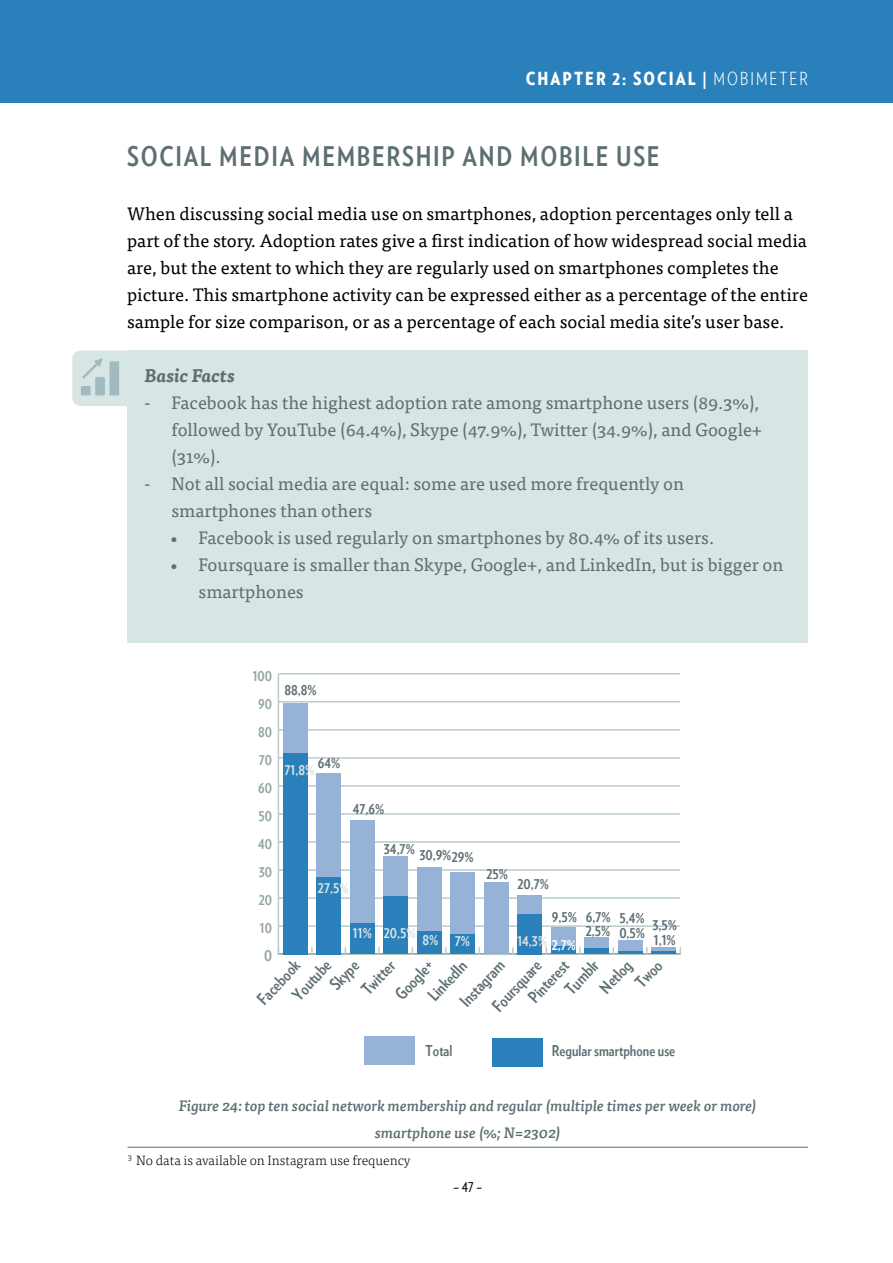
<style>
.page{position:relative;width:893px;height:1263px;background:#fff}
.page>*{position:absolute;margin:0;border:0;box-sizing:border-box;transform-origin:0 0}
.t1{font:700 27px "Verlag Condensed";letter-spacing:.065em;color:#5d6f73}
.t2{font:18px/27px "Tisa OT";color:#000}
.t3{font:18px/27px "Tisa OT";color:#5d6f73}
.t4{font:900 18px "Verlag Condensed";letter-spacing:.115em;color:#fff}
.t5{font:italic 700 18px "Tisa OT";color:#5d6f73}
.t6{font:700 16.5px/22.6px "Verlag Condensed";color:#5d6f73}
.t7{font:700 16.5px "Verlag Condensed";color:#95a4a5}
.t8{font:italic 500 15px/27px "Tisa OT";color:#5d6f73;text-align:center}
.t9{font:700 15px "Verlag Condensed";color:#5d6f73}
.t10{font:700 15px "Verlag Condensed";color:#d8e5e5}
.t11{font:700 15px "Verlag Condensed";color:#95a4a5}
.t12{font:15px "Verlag Condensed";color:#000}
.t13{font:700 15px "Verlag Condensed";color:#fff}
.t14{font:300 13.5px "Tisa OT";color:#000}
.s1{font-weight:300}
</style>
<div class="page">
<div style="left:0;top:0;width:893px;height:103px;background:#2980ba"></div>
<svg style="left:311px;top:947px;width:2px;height:6px"></svg>
<svg style="left:378px;top:947px;width:2px;height:6px"></svg>
<svg style="left:445px;top:947px;width:2px;height:6px"></svg>
<svg style="left:512px;top:947px;width:2px;height:6px"></svg>
<svg style="left:579px;top:947px;width:2px;height:6px"></svg>
<svg style="left:646px;top:947px;width:2px;height:6px"></svg>
<hr style="left:278px;top:674px;width:1px;height:280px;background:#b9cccc">
<hr style="left:278px;top:953px;width:402px;height:2px;background:#b9cccc">
<hr style="left:278px;top:925px;width:402px;height:2px;background:#b9cccc">
<hr style="left:278px;top:897px;width:402px;height:2px;background:#b9cccc">
<hr style="left:278px;top:869px;width:402px;height:2px;background:#b9cccc">
<hr style="left:278px;top:841px;width:402px;height:2px;background:#b9cccc">
<hr style="left:278px;top:813px;width:402px;height:2px;background:#b9cccc">
<hr style="left:278px;top:785px;width:402px;height:2px;background:#b9cccc">
<hr style="left:278px;top:757px;width:402px;height:2px;background:#b9cccc">
<hr style="left:278px;top:729px;width:402px;height:1px;background:#b9cccc">
<hr style="left:278px;top:701px;width:402px;height:1px;background:#b9cccc">
<hr style="left:278px;top:673px;width:402px;height:1px;background:#b9cccc">
<div style="left:365px;top:1037px;width:50px;height:28px;background:#96b3d7"></div>
<div style="left:283px;top:704px;width:24px;height:49px;background:#96b3d7"></div>
<div style="left:317px;top:773px;width:24px;height:104px;background:#96b3d7"></div>
<div style="left:350px;top:820px;width:24px;height:103px;background:#96b3d7"></div>
<div style="left:384px;top:856px;width:24px;height:41px;background:#96b3d7"></div>
<div style="left:417px;top:867px;width:24px;height:65px;background:#96b3d7"></div>
<div style="left:451px;top:872px;width:24px;height:62px;background:#96b3d7"></div>
<div style="left:484px;top:882px;width:24px;height:72px;background:#96b3d7"></div>
<div style="left:517px;top:896px;width:25px;height:18px;background:#96b3d7"></div>
<div style="left:551px;top:927px;width:24px;height:20px;background:#96b3d7"></div>
<div style="left:584px;top:937px;width:25px;height:11px;background:#96b3d7"></div>
<div style="left:618px;top:940px;width:24px;height:11px;background:#96b3d7"></div>
<hr style="left:651px;top:947px;width:25px;height:4px;background:#96b3d7">
<div style="left:492px;top:1038px;width:50px;height:28px;background:#2980ba"></div>
<div style="left:283px;top:753px;width:24px;height:201px;background:#2980ba"></div>
<div style="left:317px;top:877px;width:24px;height:77px;background:#2980ba"></div>
<div style="left:350px;top:923px;width:24px;height:31px;background:#2980ba"></div>
<div style="left:384px;top:897px;width:24px;height:57px;background:#2980ba"></div>
<div style="left:417px;top:932px;width:24px;height:22px;background:#2980ba"></div>
<div style="left:451px;top:934px;width:24px;height:20px;background:#2980ba"></div>
<div style="left:517px;top:914px;width:25px;height:40px;background:#2980ba"></div>
<div style="left:551px;top:947px;width:24px;height:7px;background:#2980ba"></div>
<div style="left:584px;top:948px;width:25px;height:6px;background:#2980ba"></div>
<hr style="left:618px;top:951px;width:24px;height:3px;background:#2980ba">
<hr style="left:651px;top:951px;width:25px;height:3px;background:#2980ba">
<div style="left:128px;top:351px;width:680px;height:292px;background:#d8e5e5"></div>
<svg style="left:72px;top:351px;width:56px;height:55px;background:#ccdbdd"></svg>
<hr style="left:128px;top:1147px;width:680px;height:1px;background:#5d6f73">
<p class="t4" style="left:526px;top:65px;width:284px">CHAPTER 2: SOCIAL | <span class="s1">MOBIMETER</span></p>
<h1 class="t1" style="left:127px;top:136px;width:534px">SOCIAL MEDIA MEMBERSHIP AND MOBILE USE</h1>
<p class="t2" style="left:127px;top:200px;width:682px">When discussing social media use on smartphones, adoption percentages only tell a part of the story. Adoption rates give a first indication of how widespread social media are, but the extent to which they are regularly used on smartphones completes the picture. This smartphone activity can be expressed either as a percentage of the entire sample for size comparison, or as a percentage of each social media site’s user base.</p>
<p class="t5" style="left:145px;top:364px;width:92px">Basic Facts</p>
<p class="t3" style="left:172px;top:389px;width:592px;text-indent:-27px">- Facebook has the highest adoption rate among smartphone users (89. 3%), followed by YouTube (64.4%), Skype (47. 9%), Twitter (34. 9%), and Google+ (31%).</p>
<p class="t3" style="left:172px;top:470px;width:514px;text-indent:-27px">- Not all social media are equal: some are used more frequently on smartphones than others</p>
<p class="t3" style="left:169px;top:524px;width:544px">• Facebook is used regularly on smartphones by 80.4% of its users.</p>
<p class="t3" style="left:199px;top:551px;width:586px;text-indent:-30px">• Foursquare is smaller than Skype, Google+, and LinkedIn, but is bigger on smartphones</p>
<p class="t11" style="left:253px;top:664px;width:21px">100</p>
<p class="t11" style="left:258px;top:692px;width:15px">90</p>
<p class="t11" style="left:258px;top:720px;width:15px">80</p>
<p class="t11" style="left:259px;top:748px;width:15px">70</p>
<p class="t11" style="left:258px;top:776px;width:15px">60</p>
<p class="t11" style="left:258px;top:804px;width:15px">50</p>
<p class="t11" style="left:258px;top:832px;width:15px">40</p>
<p class="t11" style="left:259px;top:860px;width:15px">30</p>
<p class="t11" style="left:259px;top:889px;width:15px">20</p>
<p class="t9" style="left:284px;top:679px;width:34px">88,8%</p>
<p class="t10" style="left:284px;top:758px;width:58px">71,8% <sup>64%</sup></p>
<p class="t9" style="left:353px;top:797px;width:33px">47,6%</p>
<p class="t9" style="left:384px;top:837px;width:33px">34,7%</p>
<p class="t9" style="left:419px;top:844px;width:56px">30,9%29%</p>
<p class="t10" style="left:318px;top:876px;width:32px">27,5%</p>
<p class="t9" style="left:486px;top:863px;width:23px">25%</p>
<p class="t9" style="left:517px;top:873px;width:33px">20,7%</p>
<p class="t9" style="left:586px;top:905px;width:26px">6,7%</p>
<p class="t9" style="left:552px;top:905px;width:27px">9,5%</p>
<p class="t9" style="left:619px;top:906px;width:27px">5,4%</p>
<p class="t9" style="left:652px;top:914px;width:26px">3,5%</p>
<p class="t11" style="left:260px;top:917px;width:14px">10</p>
<p class="t9" style="left:586px;top:920px;width:26px">2,5%</p>
<p class="t9" style="left:619px;top:921px;width:27px">0,5%</p>
<p class="t10" style="left:353px;top:922px;width:21px">11%</p>
<p class="t10" style="left:384px;top:922px;width:33px">20,5%</p>
<p class="t10" style="left:422px;top:928px;width:17px">8%</p>
<p class="t10" style="left:455px;top:930px;width:17px">7%</p>
<p class="t10" style="left:517px;top:930px;width:31px">14,3%</p>
<p class="t9" style="left:654px;top:929px;width:24px">1,1%</p>
<p class="t13" style="left:552px;top:933px;width:26px">2,7%</p>
<p class="t7" style="left:264px;top:943px;width:9px">0</p>
<p class="t6" style="left:270px;top:974px;width:50px;text-indent:-27px;rotate:-47deg">Facebook<br>Youtube</p>
<p class="t6" style="left:543px;top:970px;width:43px;line-height:21.6px;text-indent:-30px;rotate:-47deg">Pinterest<br>Tumblr</p>
<p class="t6" style="left:613px;top:962px;width:33px;text-indent:-28px;rotate:-47deg">Netlog<br>Twoo</p>
<p class="t6" style="left:389px;top:989px;width:49px;rotate:-47deg">Google+</p>
<p class="t6" style="left:324px;top:979px;width:35px;rotate:-47deg">Skype</p>
<p class="t6" style="left:355px;top:984px;width:42px;rotate:-47deg">Twitter</p>
<p class="t6" style="left:486px;top:1001px;width:65px;rotate:-47deg">Foursquare</p>
<p class="t6" style="left:422px;top:990px;width:50px;rotate:-47deg">LinkedIn</p>
<p class="t6" style="left:454px;top:996px;width:58px;rotate:-47deg">Instagram</p>
<p class="t9" style="left:426px;top:1039px;width:28px">Total</p>
<p class="t9" style="left:552px;top:1039px;width:125px">Regular smartphone use</p>
<p class="t8" style="left:179px;top:1093px;width:579px">Figure 24: top ten social network membership and regular (multiple times per week or more) smartphone use (%; N=2302)</p>
<p class="t14" style="left:128px;top:1153px;width:284px"><sup>3</sup> No data is available on Instagram use frequency</p>
<p class="t12" style="left:453px;top:1176px;width:30px">– 47 –</p>
</div>
